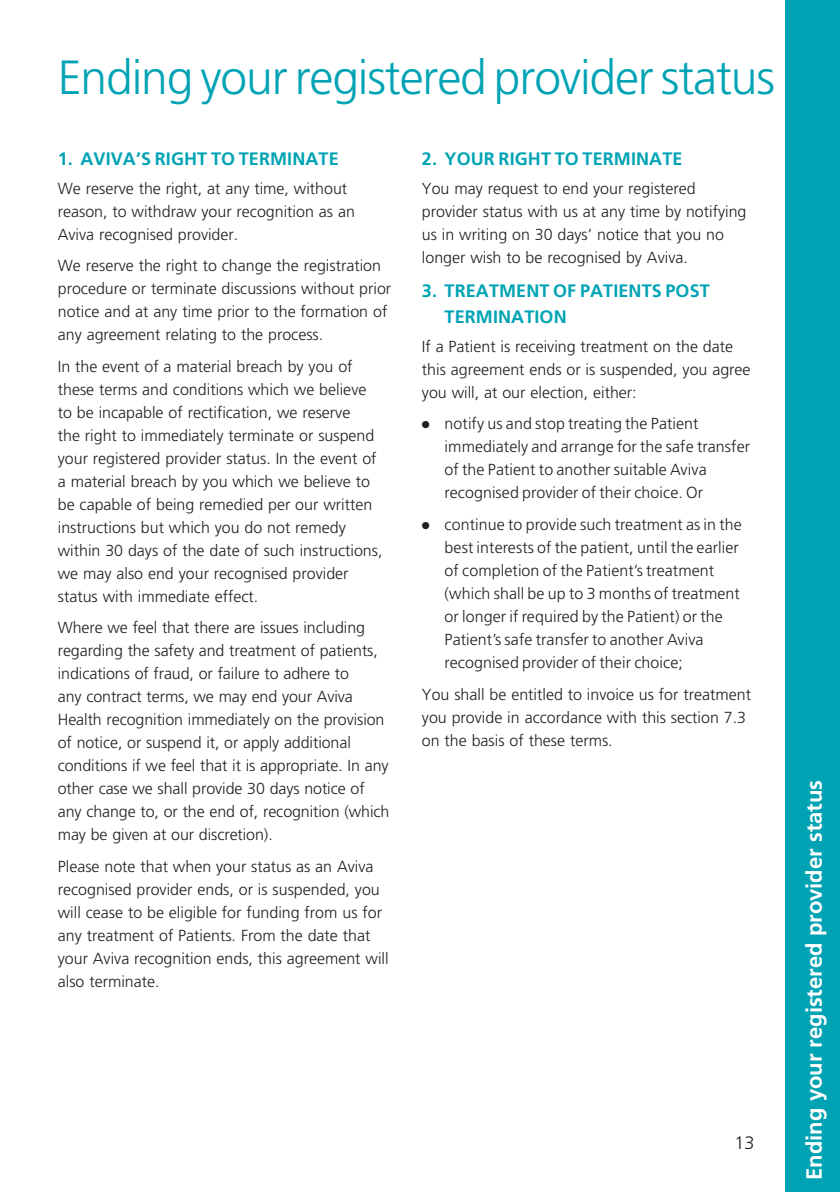
<style>
.page{position:relative;width:840px;height:1192px;background:#fff}
.page>*{position:absolute;margin:0;border:0;box-sizing:border-box;transform-origin:0 0}
.t1{font:300 48px "Frutiger LT Std";letter-spacing:-.025em;color:#00a3b4}
.t2{font:700 22px "Frutiger LT Std";color:#fff}
.t3{font:700 18px/26px "Frutiger LT Std";letter-spacing:.005em;color:#00a3b4}
.t4{font:300 18px "Frutiger LT Std";color:#231f20}
.t5{font:300 16px/23px "Frutiger LT Std";color:#231f20}
</style>
<div class="page">
<div style="left:785px;top:0;width:55px;height:1191px;background:#00a3b4"></div>
<h1 class="t1" style="left:58px;top:50px;width:719px">Ending your registered provider status</h1>
<p class="t3" style="left:58px;top:146px;width:282px">1. AVIVA’S RIGHT TO TERMINATE</p>
<p class="t5" style="left:58px;top:177px;width:298px">We reserve the right, at any time, without reason, to withdraw your recognition as an<br>Aviva recognised provider.</p>
<p class="t5" style="left:58px;top:254px;width:335px">We reserve the right to change the registration procedure or terminate discussions without prior notice and at any time prior to the formation of any agreement relating to the process.</p>
<p class="t5" style="left:58px;top:355px;width:326px">In the event of a material breach by you of these terms and conditions which we believe to be incapable of rectification, we reserve<br>the right to immediately terminate or suspend your registered provider status. In the event of a material breach by you which we believe to be capable of being remedied per our written instructions but which you do not remedy within 30 days of the date of such instructions, we may also end your recognised provider status with immediate effect.</p>
<p class="t5" style="left:58px;top:616px;width:333px">Where we feel that there are issues including regarding the safety and treatment of patients, indications of fraud, or failure to adhere to<br>any contract terms, we may end your Aviva Health recognition immediately on the provision of notice, or suspend it, or apply additional conditions if we feel that it is appropriate. In any other case we shall provide 30 days notice of any change to, or the end of, recognition (which may be given at our discretion).</p>
<p class="t5" style="left:58px;top:855px;width:332px">Please note that when your status as an Aviva recognised provider ends, or is suspended, you will cease to be eligible for funding from us for any treatment of Patients. From the date that your Aviva recognition ends, this agreement will also terminate.</p>
<p class="t3" style="left:422px;top:146px;width:262px">2. YOUR RIGHT TO TERMINATE</p>
<p class="t5" style="left:422px;top:177px;width:326px">You may request to end your registered provider status with us at any time by notifying us in writing on 30 days’ notice that you no longer wish to be recognised by Aviva.</p>
<p class="t3" style="left:444px;top:278px;width:267px;text-indent:-23px">3. TREATMENT OF PATIENTS POST<br>TERMINATION</p>
<p class="t5" style="left:422px;top:335px;width:330px">If a Patient is receiving treatment on the date this agreement ends or is suspended, you agree you will, at our election, either:</p>
<p class="t5" style="left:444px;top:412px;width:307px;text-indent:-23px">● notify us and stop treating the Patient immediately and arrange for the safe transfer of the Patient to another suitable Aviva recognised provider of their choice. Or</p>
<p class="t5" style="left:444px;top:513px;width:299px;text-indent:-23px">● continue to provide such treatment as in the best interests of the patient, until the earlier of completion of the Patient’s treatment (which shall be up to 3 months of treatment or longer if required by the Patient) or the Patient’s safe transfer to another Aviva recognised provider of their choice;</p>
<p class="t5" style="left:422px;top:682px;width:330px">You shall be entitled to invoice us for treatment you provide in accordance with this section 7.3 on the basis of these terms.</p>
<p class="t4" style="left:734px;top:1132px;width:22px">13</p>
<h2 class="t2" style="left:801px;top:1179px;width:401px;rotate:-90deg">Ending your registered provider status</h2>
</div>
